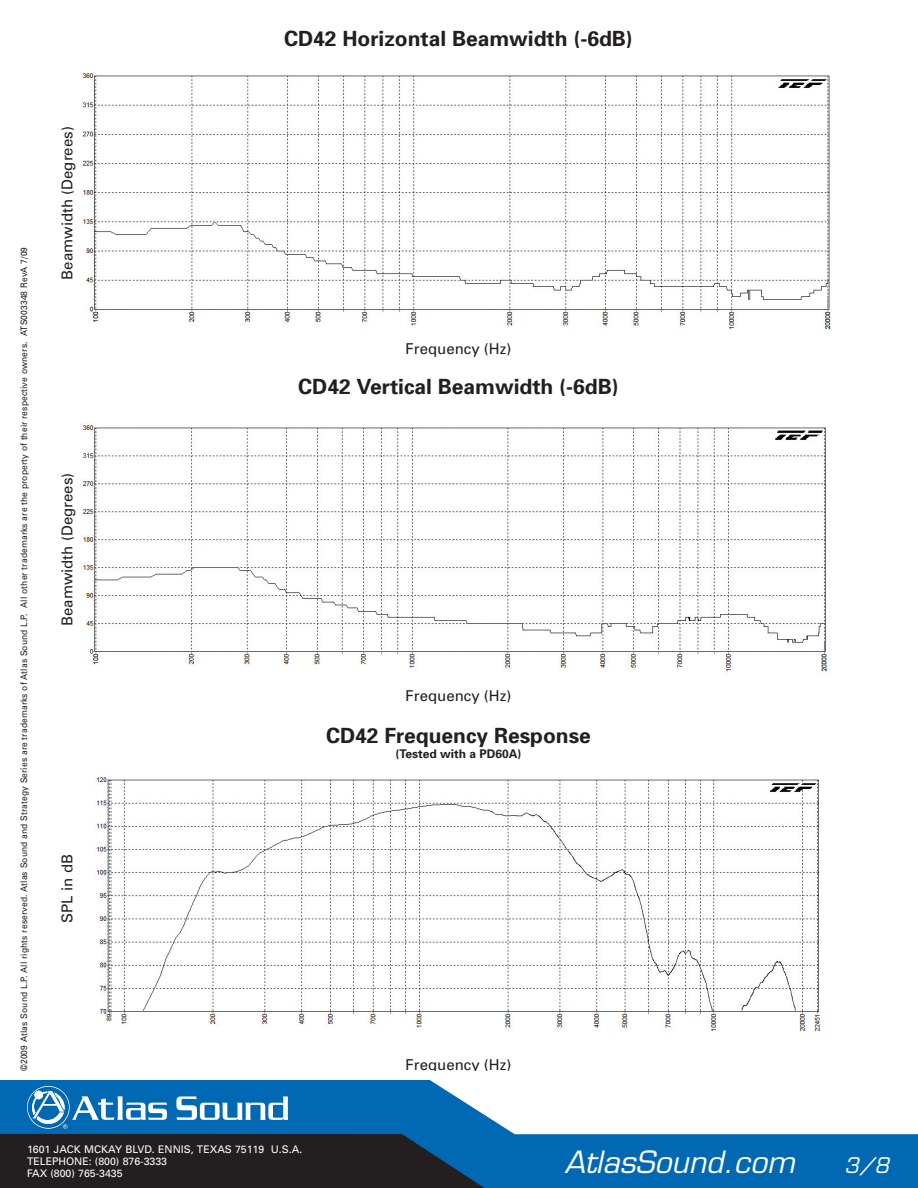
<style>
.page{position:relative;width:918px;height:1188px;background:#fff}
.page>*{position:absolute;margin:0;border:0;box-sizing:border-box;transform-origin:0 0}
.t1{font:italic 30px "Eurostile";color:#fff}
.t2{font:700 21px "Univers";color:#231f20}
.t3{font:italic 21px "Eurostile";color:#fff}
.t4{font:15px "Univers";color:#231f20}
.t5{font:700 12px "Univers";color:#231f20}
.t6{font:10.5px/12px "Univers";color:#fff}
.t7{font:9px "Univers";letter-spacing:.015em;color:#231f20;scale:.94 1}
</style>
<div class="page">
<svg style="left:0;top:1080px;width:918px;height:108px;fill:#0168b3"></svg>
<svg style="left:0;top:1086px;width:484px;height:102px;background:#214e70"></svg>
<img style="left:82px;top:73px;width:749px;height:256px">
<img style="left:80px;top:425px;width:747px;height:247px">
<img style="left:96px;top:777px;width:725px;height:254px">
<p class="t7" style="left:19px;top:1071px;width:878px;rotate:-90deg">©2009 Atlas Sound L.P. All rights reserved. Atlas Sound and Strategy Series are trademarks of Atlas Sound L.P. All other trademarks are the property of their respective owners. ATS003348 RevA 7/09</p>
<h3 class="t4" style="left:59px;top:280px;width:155px;rotate:-90deg">Beamwidth (Degrees)</h3>
<h3 class="t4" style="left:59px;top:626px;width:155px;rotate:-90deg">Beamwidth (Degrees)</h3>
<h3 class="t4" style="left:59px;top:923px;width:70px;rotate:-90deg">SPL in dB</h3>
<h2 class="t2" style="left:284px;top:25px;width:350px">CD42 Horizontal Beamwidth (-6dB)</h2>
<h3 class="t4" style="left:406px;top:340px;width:107px">Frequency (Hz)</h3>
<h2 class="t2" style="left:298px;top:373px;width:322px">CD42 Vertical Beamwidth (-6dB)</h2>
<h3 class="t4" style="left:406px;top:686px;width:107px">Frequency (Hz)</h3>
<h2 class="t2" style="left:326px;top:722px;width:266px">CD42 Frequency Response</h2>
<h3 class="t5" style="left:395px;top:746px;width:128px">(Tested with a PD60A)</h3>
<h3 class="t4" style="left:406px;top:1055px;width:107px">Frequency (Hz)</h3>
<p class="t6" style="left:27px;top:1143px;width:277px">1601 JACK MCKAY BLVD. ENNIS, TEXAS 75119 U.S.A.<br>TELEPHONE: (800) 876-3333<br>FAX (800) 765-3435</p>
<h1 class="t1" style="left:564px;top:1144px;width:232px">AtlasSound.com</h1>
<h2 class="t3" style="left:845px;top:1153px;width:46px">3/8</h2>
</div>
